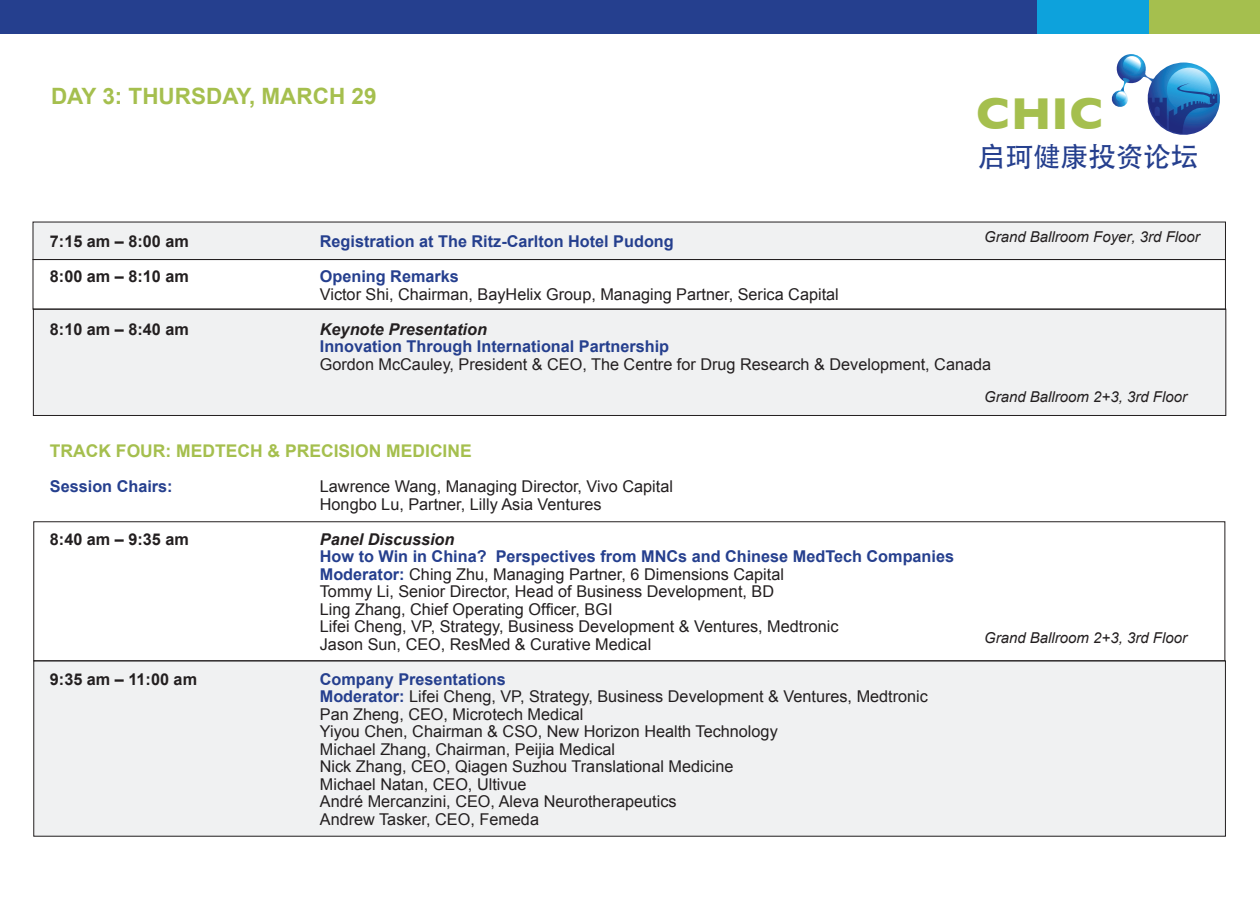
<style>
.page{position:relative;width:1260px;height:900px;background:#fff}
.page>*{position:absolute;margin:0;border:0;box-sizing:border-box;transform-origin:0 0}
.t1{font:700 45.5px "Gill Sans";color:#a5bf4e}
.t2{font:27.5px "Sim Sun G Bpc EUC H";color:#253f8e}
.t3{font:700 22.5px "Arial";color:#a5bf4e}
.t4{font:700 17.5px "Arial";color:#a5bf4e}
.t5{font:16.25px/17.5px "Arial";color:#231f20}
.t6{font:700 16.25px "Arial";color:#253f8e}
.t7{font:700 16.25px "Arial";color:#231f20}
.t8{font:italic 700 16.25px "Arial";color:#231f20}
.t9{font:italic 15px "Arial";color:#231f20}
.s1{font-weight:700;color:#253f8e}
</style>
<div class="page">
<div style="left:34px;top:661px;width:1191px;height:175px;background:#f0f1f2"></div>
<div style="left:34px;top:522px;width:1191px;height:139px;border:1px solid #231f20"></div>
<div style="left:33px;top:309px;width:1193px;height:106px;background:#f0f1f2"></div>
<div style="left:33px;top:309px;width:1193px;height:106px;border:1px solid #231f20"></div>
<div style="left:33px;top:222px;width:1192px;height:38px;background:#f0f1f2"></div>
<div style="left:33px;top:222px;width:1192px;height:38px;border:1px solid #231f20"></div>
<div style="left:0;top:0;width:1037px;height:34px;background:#253f8e"></div>
<div style="left:1148px;top:0;width:112px;height:34px;background:#a5bf4e"></div>
<div style="left:1037px;top:0;width:111px;height:34px;background:#0da2dc"></div>
<svg style="left:1111px;top:54px;width:109px;height:81px"></svg>
<h3 class="t3" style="left:51px;top:81px;width:327px">DAY 3: THURSDAY, MARCH 29</h3>
<h1 class="t1" style="left:976px;top:78px;width:129px">CHIC</h1>
<h2 class="t2" style="left:978px;top:141px;width:222px">启珂健康投资论坛</h2>
<p class="t9" style="left:984px;top:227px;width:217px">Grand Ballroom Foyer, 3rd Floor</p>
<p class="t7" style="left:50px;top:231px;width:141px">7:15 am – 8:00 am</p>
<p class="t6" style="left:320px;top:231px;width:355px">Registration at The Ritz-Carlton Hotel Pudong</p>
<p class="t7" style="left:50px;top:266px;width:141px">8:00 am – 8:10 am</p>
<p class="t6" style="left:320px;top:266px;width:141px">Opening Remarks</p>
<p class="t5" style="left:320px;top:286px;width:521px">Victor Shi, Chairman, BayHelix Group, Managing Partner, Serica Capital</p>
<p class="t7" style="left:50px;top:318px;width:141px">8:10 am – 8:40 am</p>
<p class="t8" style="left:320px;top:319px;width:169px">Keynote Presentation</p>
<p class="t6" style="left:320px;top:336px;width:351px">Innovation Through International Partnership</p>
<p class="t5" style="left:320px;top:356px;width:673px">Gordon McCauley, President &amp; CEO, The Centre for Drug Research &amp; Development, Canada</p>
<p class="t4" style="left:50px;top:440px;width:423px">TRACK FOUR: MEDTECH &amp; PRECISION MEDICINE</p>
<p class="t6" style="left:50px;top:476px;width:124px">Session Chairs:</p>
<p class="t5" style="left:320px;top:478px;width:355px">Lawrence Wang, Managing Director, Vivo Capital<br>Hongbo Lu, Partner, Lilly Asia Ventures</p>
<p class="t7" style="left:50px;top:528px;width:141px">8:40 am – 9:35 am</p>
<p class="t8" style="left:320px;top:529px;width:136px">Panel Discussion</p>
<p class="t5" style="left:320px;top:548px;width:636px"><span class="s1">How to Win in China? Perspectives from MNCs and Chinese MedTech Companies Moderator:</span> Ching Zhu, Managing Partner, 6 Dimensions Capital<br>Tommy Li, Senior Director, Head of Business Development, BD<br>Ling Zhang, Chief Operating Officer, BGI<br>Lifei Cheng, VP, Strategy, Business Development &amp; Ventures, Medtronic<br>Jason Sun, CEO, ResMed &amp; Curative Medical</p>
<p class="t7" style="left:50px;top:668px;width:149px">9:35 am – 11:00 am</p>
<p class="t5" style="left:320px;top:671px;width:610px"><span class="s1">Company Presentations<br>Moderator:</span> Lifei Cheng, VP, Strategy, Business Development &amp; Ventures, Medtronic Pan Zheng, CEO, Microtech Medical<br>Yiyou Chen, Chairman &amp; CSO, New Horizon Health Technology<br>Michael Zhang, Chairman, Peijia Medical<br>Nick Zhang, CEO, Qiagen Suzhou Translational Medicine<br>Michael Natan, CEO, Ultivue<br>André Mercanzini, CEO, Aleva Neurotherapeutics<br>Andrew Tasker, CEO, Femeda</p>
<p class="t9" style="left:984px;top:387px;width:204px">Grand Ballroom 2+3, 3rd Floor</p>
<p class="t9" style="left:984px;top:629px;width:204px">Grand Ballroom 2+3, 3rd Floor</p>
</div>
